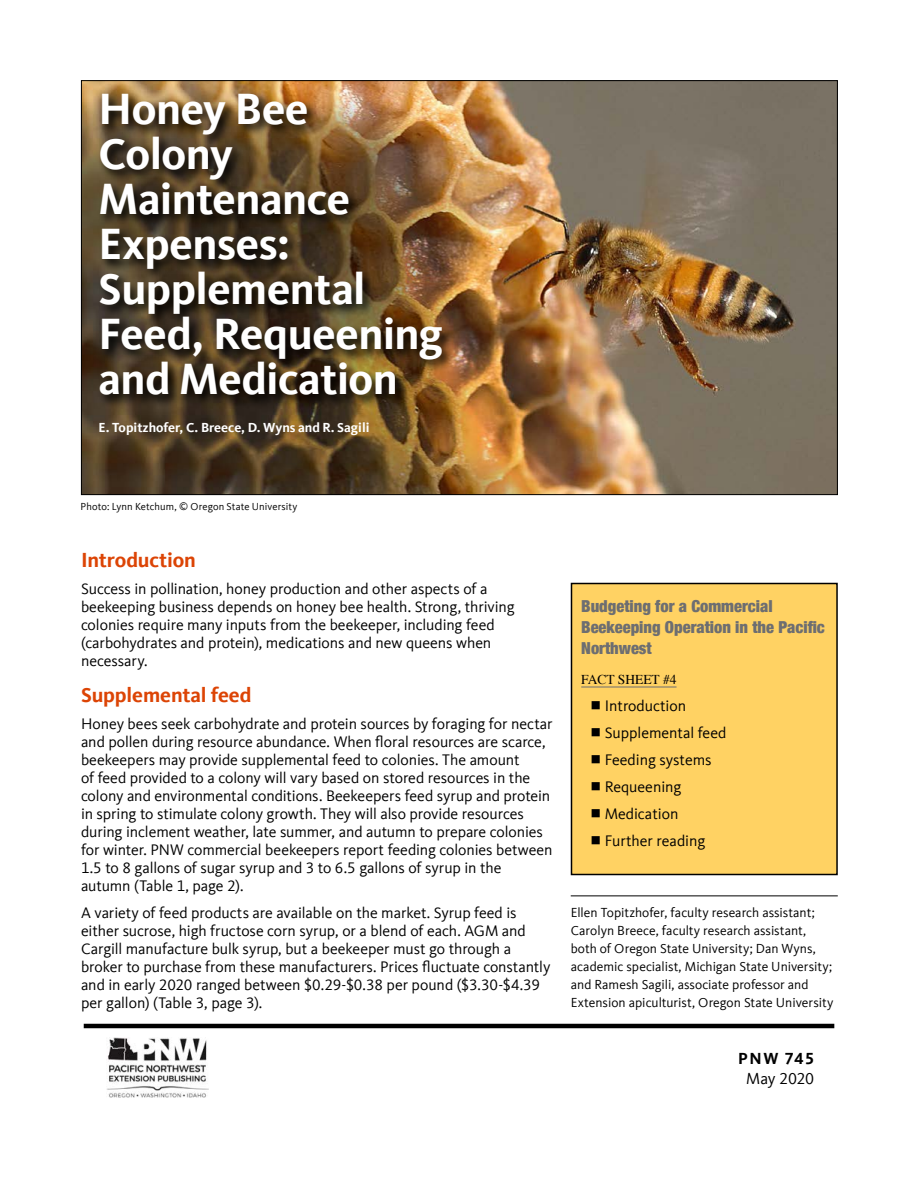
<style>
.page{position:relative;width:918px;height:1188px;background:#fff}
.page>*{position:absolute;margin:0;border:0;box-sizing:border-box;transform-origin:0 0}
.Title_EESC_30ptblack{font:700 45px/45px "Kievit Offc";letter-spacing:-.01em;color:#fff}
.Subhead_14_orange{font:700 21px "Kievit Offc";letter-spacing:-.005em;color:#dc4405}
.Breakout_bold_orange{font:900 condensed 16.5px/21px "Helvetica Neue";color:#6d6e71}
.Pub_number{font:16.5px "Kievit Offc";letter-spacing:-.015em;color:#000}
.Pub_number-2{font:700 16.5px "Kievit Offc";letter-spacing:.095em;color:#000}
.Body_Text1{font:15.75px/18px "Kievit Offc";letter-spacing:-.005em;color:#000}
.Author_affiliations{font:13.5px/18px "Kievit Offc";color:#000}
.Authors{font:700 13.5px "Kievit Offc";color:#fff}
.Fact_Sheet{font:13.5px "Times";color:#000}
.Credit{font:10.5px "Kievit Offc";letter-spacing:.005em;color:#000}
</style>
<div class="page">
<hr style="left:84px;top:1024px;width:750px;height:4px;background:#000">
<div style="left:571px;top:584px;width:266px;height:290px;background:#ffd263"></div>
<hr style="left:581px;top:687px;width:96px;height:1px;background:#6d6e71">
<div style="left:571px;top:583px;width:267px;height:292px;border:2px solid #000"></div>
<img style="left:107px;top:1037px;width:102px;height:61px">
<img style="left:83px;top:82px;width:753px;height:411px">
<img style="left:97px;top:91px;width:359px;height:317px">
<hr style="left:571px;top:896px;width:267px;height:1px;background:#000">
<p class="Title_EESC_30ptblack" style="left:99px;top:87px;width:346px">Honey Bee<br>Colony<br>Maintenance<br>Expenses:<br>Supplemental<br>Feed, Requeening and Medication</p>
<p class="Authors" style="left:99px;top:420px;width:272px">E. Topitzhofer, C. Breece, D. Wyns and R. Sagili</p>
<p class="Credit" style="left:81px;top:501px;width:218px">Photo: Lynn Ketchum, © Oregon State University</p>
<p class="Subhead_14_orange" style="left:81px;top:548px;width:116px">Introduction</p>
<p class="Body_Text1" style="left:81px;top:580px;width:435px">Success in pollination, honey production and other aspects of a beekeeping business depends on honey bee health. Strong, thriving colonies require many inputs from the beekeeper, including feed (carbohydrates and protein), medications and new queens when necessary.</p>
<p class="Subhead_14_orange" style="left:81px;top:683px;width:172px">Supplemental feed</p>
<p class="Body_Text1" style="left:81px;top:715px;width:473px">Honey bees seek carbohydrate and protein sources by foraging for nectar and pollen during resource abundance. When floral resources are scarce, beekeepers may provide supplemental feed to colonies. The amount<br>of feed provided to a colony will vary based on stored resources in the colony and environmental conditions. Beekeepers feed syrup and protein in spring to stimulate colony growth. They will also provide resources during inclement weather, late summer, and autumn to prepare colonies for winter. PNW commercial beekeepers report feeding colonies between 1.5 to 8 gallons of sugar syrup and 3 to 6.5 gallons of syrup in the autumn (Table 1, page 2).</p>
<p class="Body_Text1" style="left:81px;top:904px;width:471px">A variety of feed products are available on the market. Syrup feed is either sucrose, high fructose corn syrup, or a blend of each. AGM and Cargill manufacture bulk syrup, but a beekeeper must go through a broker to purchase from these manufacturers. Prices fluctuate constantly and in early 2020 ranged between $0.29-$0.38 per pound ($3.30-$4.39 per gallon) (Table 3, page 3).</p>
<p class="Breakout_bold_orange" style="left:581px;top:595px;width:245px">Budgeting for a Commercial<br>Beekeeping Operation in the Pacific<br>Northwest</p>
<p class="Fact_Sheet" style="left:581px;top:667px;width:97px">FACT SHEET #4</p>
<p class="Body_Text1" style="left:605px;top:697px;width:83px">Introduction</p>
<p class="Body_Text1" style="left:605px;top:724px;width:123px">Supplemental feed</p>
<p class="Body_Text1" style="left:605px;top:751px;width:108px">Feeding systems</p>
<p class="Body_Text1" style="left:605px;top:778px;width:78px">Requeening</p>
<p class="Body_Text1" style="left:605px;top:805px;width:75px">Medication</p>
<p class="Body_Text1" style="left:605px;top:832px;width:102px">Further reading</p>
<p class="Author_affiliations" style="left:571px;top:903px;width:264px">Ellen Topitzhofer, faculty research assistant; Carolyn Breece, faculty research assistant, both of Oregon State University; Dan Wyns, academic specialist, Michigan State University; and Ramesh Sagili, associate professor and Extension apiculturist, Oregon State University</p>
<p class="Pub_number-2" style="left:738px;top:1049px;width:77px">PNW 745</p>
<p class="Pub_number" style="left:746px;top:1069px;width:69px">May 2020</p>
</div>
